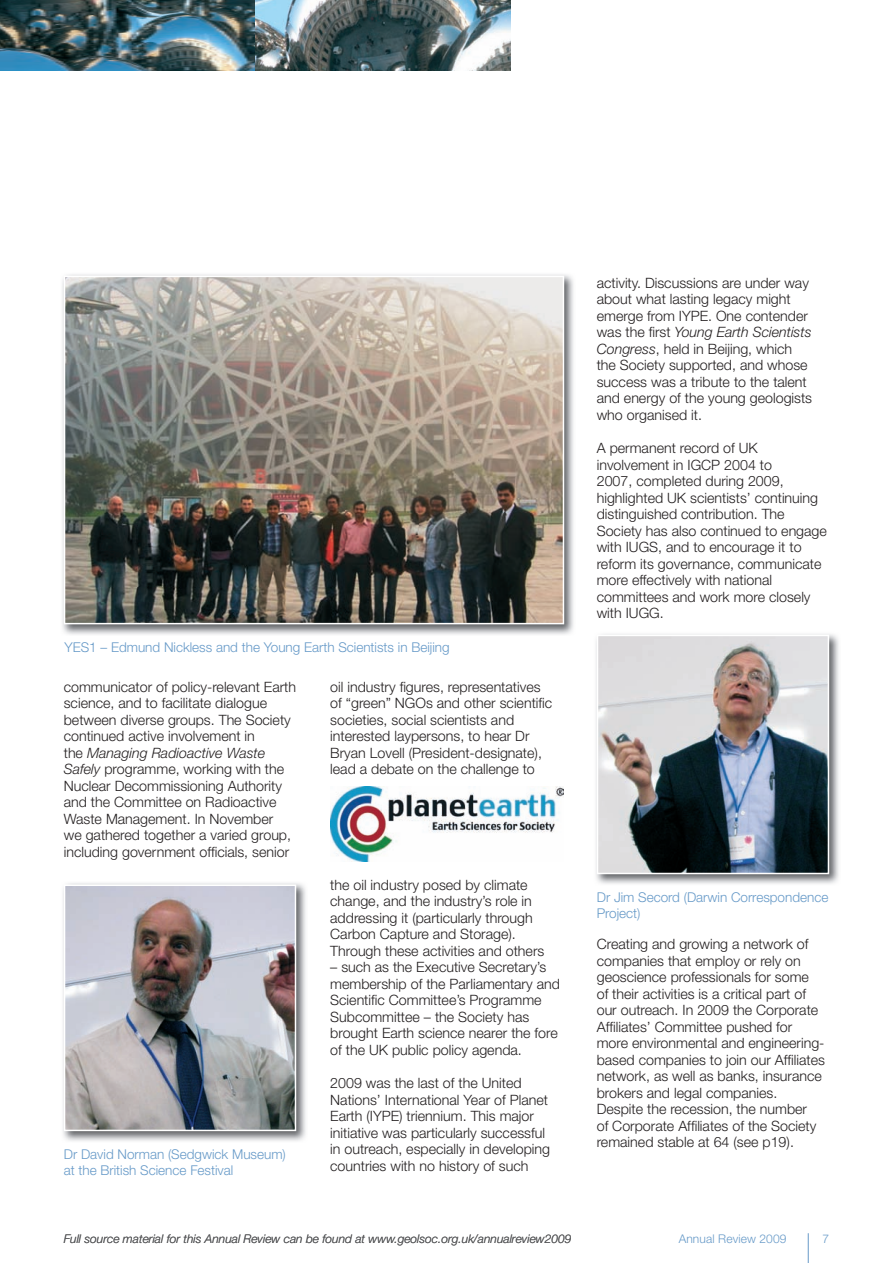
<style>
.page{position:relative;width:893px;height:1263px;background:#fff}
.page>*{position:absolute;margin:0;border:0;box-sizing:border-box;transform-origin:0 0}
.t1{font:300 14.25px/16.5px "Helvetica Neue";color:#231f20}
.t2{font:300 13.5px/16.5px "Helvetica Neue";color:#679ac8}
.t3{font:italic 300 12px "Helvetica Neue";color:#57585a}
.t4{font:300 12px "Helvetica Neue";letter-spacing:.01em;color:#679ac8}
.s1{font-style:italic}
</style>
<div class="page">
<img style="left:0;top:0;width:510px;height:71px">
<hr style="left:808px;top:1233px;width:1px;height:30px;background:#679ac8">
<img style="left:330px;top:787px;width:233px;height:74px">
<img style="left:596px;top:634px;width:243px;height:250px">
<img style="left:600px;top:638px;width:226px;height:233px">
<div style="left:597px;top:635px;width:232px;height:239px;border:2px solid #fff"></div>
<img style="left:62px;top:274px;width:512px;height:361px">
<img style="left:67px;top:279px;width:494px;height:342px">
<div style="left:64px;top:276px;width:500px;height:348px;border:2px solid #fff"></div>
<img style="left:63px;top:883px;width:243px;height:258px">
<img style="left:67px;top:887px;width:226px;height:241px">
<div style="left:64px;top:884px;width:232px;height:247px;border:2px solid #fff"></div>
<p class="t2" style="left:65px;top:639px;width:387px">YES1 – Edmund Nickless and the Young Earth Scientists in Beijing</p>
<p class="t1" style="left:64px;top:678px;width:234px">communicator of policy-relevant Earth science, and to facilitate dialogue between diverse groups. The Society continued active involvement in<br>the <span class="s1">Managing Radioactive Waste Safely</span> programme, working with the Nuclear Decommissioning Authority and the Committee on Radioactive Waste Management. In November<br>we gathered together a varied group, including government officials, senior</p>
<p class="t2" style="left:64px;top:1145px;width:224px">Dr David Norman (Sedgwick Museum) at the British Science Festival</p>
<p class="t1" style="left:330px;top:678px;width:223px">oil industry figures, representatives of “green” NGOs and other scientific societies, social scientists and interested laypersons, to hear Dr Bryan Lovell (President-designate), lead a debate on the challenge to</p>
<p class="t1" style="left:330px;top:876px;width:216px">the oil industry posed by climate change, and the industry’s role in addressing it (particularly through Carbon Capture and Storage).<br>Through these activities and others</p>
<p class="t1" style="left:330px;top:958px;width:231px">– such as the Executive Secretary’s membership of the Parliamentary and Scientific Committee’s Programme Subcommittee – the Society has brought Earth science nearer the fore of the UK public policy agenda.</p>
<p class="t1" style="left:330px;top:1075px;width:221px">2009 was the last of the United Nations’ International Year of Planet Earth (IYPE) triennium. This major initiative was particularly successful in outreach, especially in developing countries with no history of such</p>
<p class="t3" style="left:64px;top:1231px;width:509px">Full source material for this Annual Review can be found at www.geolsoc.org.uk/annualreview2009</p>
<p class="t1" style="left:597px;top:274px;width:217px">activity. Discussions are under way about what lasting legacy might emerge from IYPE. One contender was the first <span class="s1">Young Earth Scientists<br>Congress</span>, held in Beijing, which the Society supported, and whose success was a tribute to the talent and energy of the young geologists who organised it.</p>
<p class="t1" style="left:597px;top:440px;width:232px">A permanent record of UK involvement in IGCP 2004 to<br>2007, completed during 2009, highlighted UK scientists’ continuing distinguished contribution. The<br>Society has also continued to engage with IUGS, and to encourage it to reform its governance, communicate more effectively with national committees and work more closely with IUGG.</p>
<p class="t2" style="left:597px;top:888px;width:233px">Dr Jim Secord (Darwin Correspondence<br>Project)</p>
<p class="t1" style="left:597px;top:936px;width:230px">Creating and growing a network of companies that employ or rely on geoscience professionals for some<br>of their activities is a critical part of our outreach. In 2009 the Corporate Affiliates’ Committee pushed for more environmental and engineering&shy;based companies to join our Affiliates network, as well as banks, insurance brokers and legal companies.<br>Despite the recession, the number<br>of Corporate Affiliates of the Society remained stable at 64 (see p19).</p>
<p class="t4" style="left:679px;top:1231px;width:109px">Annual Review 2009</p>
<p class="t4" style="left:822px;top:1231px;width:8px">7</p>
</div>
